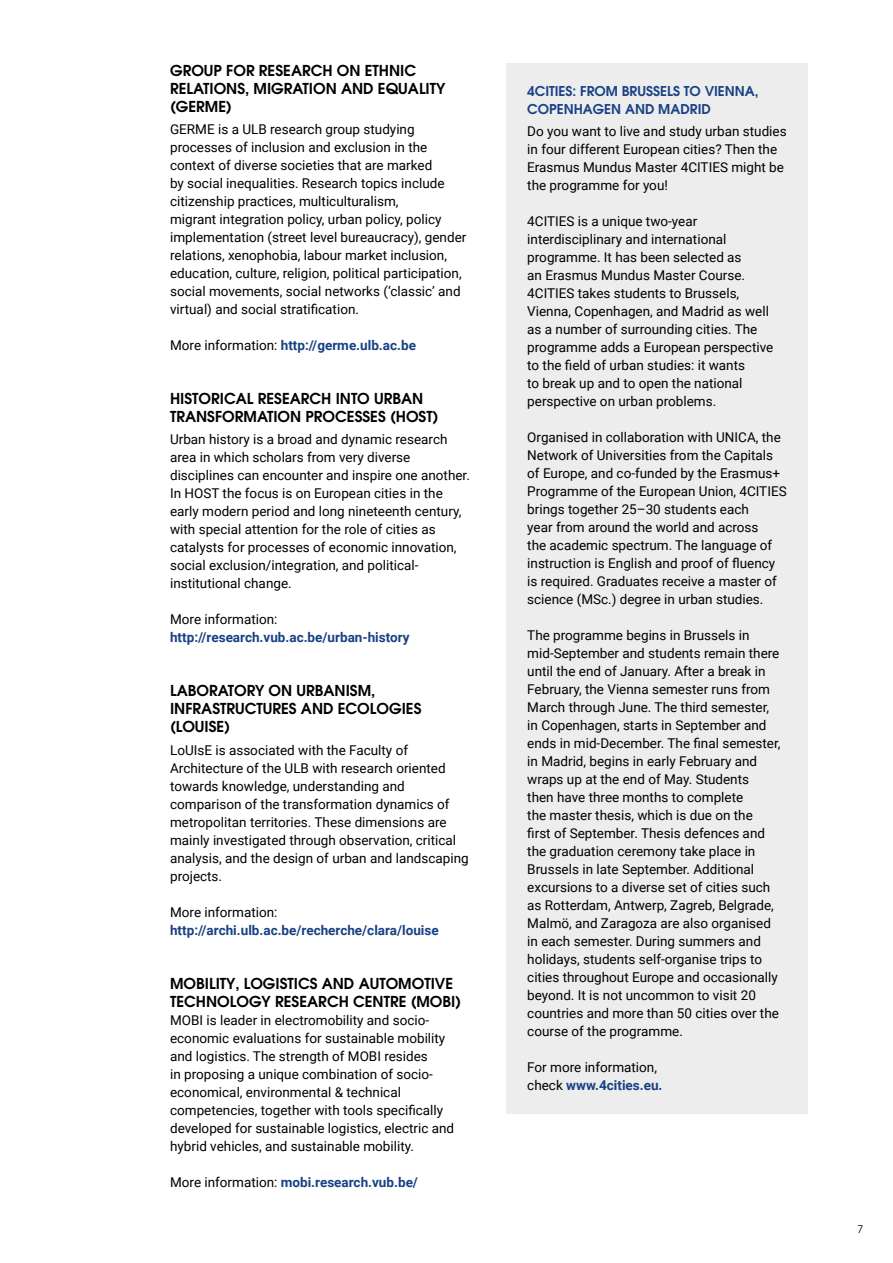
<style>
.page{position:relative;width:893px;height:1263px;background:#fff}
.page>*{position:absolute;margin:0;border:0;box-sizing:border-box;transform-origin:0 0}
.t1{font:600 15px/18px "Avant Garde LT";color:#000}
.t2{font:13.5px/18px "Roboto";color:#000}
.t3{font:700 13.5px "Roboto";color:#184184}
.t4{font:600 13.5px/18px "Avant Garde LT";color:#184184}
.t5{font:10.5px "Avant Garde LT";color:#000}
.s1{font-weight:400;color:#000}
.s2{font-weight:700;color:#184184}
</style>
<div class="page">
<div style="left:506px;top:64px;width:302px;height:1050px;background:#ededed"></div>
<p class="t1" style="left:170px;top:61px;width:277px">GROUP FOR RESEARCH ON ETHNIC<br>RELATIONS, MIGRATION AND EQUALITY (GERME)</p>
<p class="t2" style="left:170px;top:120px;width:298px">GERME is a ULB research group studying processes of inclusion and exclusion in the context of diverse societies that are marked<br>by social inequalities. Research topics include citizenship practices, multiculturalism,<br>migrant integration policy, urban policy, policy implementation (street level bureaucracy), gender relations, xenophobia, labour market inclusion, education, culture, religion, political participation, social movements, social networks (‘classic’ and virtual) and social stratification.</p>
<p class="t3" style="left:170px;top:336px;width:247px"><span class="s1">More information:</span> http://germe.ulb.ac.be</p>
<p class="t1" style="left:170px;top:389px;width:270px">HISTORICAL RESEARCH INTO URBAN<br>TRANSFORMATION PROCESSES (HOST)</p>
<p class="t2" style="left:170px;top:430px;width:301px">Urban history is a broad and dynamic research area in which scholars from very diverse disciplines can encounter and inspire one another.<br>In HOST the focus is on European cities in the early modern period and long nineteenth century, with special attention for the role of cities as catalysts for processes of economic innovation, social exclusion/integration, and political&shy;institutional change.</p>
<p class="t2" style="left:170px;top:610px;width:109px">More information:</p>
<p class="t3" style="left:170px;top:628px;width:241px">http://research.vub.ac.be/urban-history</p>
<p class="t1" style="left:170px;top:682px;width:253px">LABORATORY ON URBANISM,<br>INFRASTRUCTURES AND ECOLOGIES (LOUISE)</p>
<p class="t2" style="left:170px;top:740px;width:300px">LoUIsE is associated with the Faculty of Architecture of the ULB with research oriented towards knowledge, understanding and comparison of the transformation dynamics of metropolitan territories. These dimensions are mainly investigated through observation, critical analysis, and the design of urban and landscaping projects.</p>
<p class="t2" style="left:170px;top:902px;width:109px">More information:</p>
<p class="t3" style="left:170px;top:920px;width:270px">http://archi.ulb.ac.be/recherche/clara/louise</p>
<p class="t1" style="left:170px;top:974px;width:292px">MOBILITY, LOGISTICS AND AUTOMOTIVE<br>TECHNOLOGY RESEARCH CENTRE (MOBI)</p>
<p class="t2" style="left:170px;top:1010px;width:286px">MOBI is leader in electromobility and socio&shy;economic evaluations for sustainable mobility and logistics. The strength of MOBI resides<br>in proposing a unique combination of socio&shy;economical, environmental &amp; technical competencies, together with tools specifically developed for sustainable logistics, electric and hybrid vehicles, and sustainable mobility.</p>
<p class="t3" style="left:170px;top:1172px;width:249px"><span class="s1">More information:</span> mobi.research.vub.be/</p>
<p class="t4" style="left:527px;top:82px;width:233px">4CITIES: FROM BRUSSELS TO VIENNA,<br>COPENHAGEN AND MADRID</p>
<p class="t2" style="left:527px;top:122px;width:261px">Do you want to live and study urban studies in four different European cities? Then the Erasmus Mundus Master 4CITIES might be the programme for you!</p>
<p class="t2" style="left:527px;top:212px;width:247px">4CITIES is a unique two-year interdisciplinary and international programme. It has been selected as<br>an Erasmus Mundus Master Course.<br>4CITIES takes students to Brussels, Vienna, Copenhagen, and Madrid as well as a number of surrounding cities. The programme adds a European perspective to the field of urban studies: it wants<br>to break up and to open the national perspective on urban problems.</p>
<p class="t2" style="left:527px;top:428px;width:261px">Organised in collaboration with UNICA, the Network of Universities from the Capitals of Europe, and co-funded by the Erasmus+ Programme of the European Union, 4CITIES brings together 25–30 students each<br>year from around the world and across<br>the academic spectrum. The language of instruction is English and proof of fluency is required. Graduates receive a master of science (MSc.) degree in urban studies.</p>
<p class="t2" style="left:527px;top:626px;width:255px">The programme begins in Brussels in mid-September and students remain there until the end of January. After a break in February, the Vienna semester runs from March through June. The third semester, in Copenhagen, starts in September and ends in mid-December. The final semester, in Madrid, begins in early February and wraps up at the end of May. Students<br>then have three months to complete<br>the master thesis, which is due on the<br>first of September. Thesis defences and the graduation ceremony take place in Brussels in late September. Additional excursions to a diverse set of cities such as Rotterdam, Antwerp, Zagreb, Belgrade, Malmö, and Zaragoza are also organised in each semester. During summers and holidays, students self-organise trips to cities throughout Europe and occasionally beyond. It is not uncommon to visit 20 countries and more than 50 cities over the course of the programme.</p>
<p class="t2" style="left:527px;top:1058px;width:137px">For more information, check <span class="s2">www.4cities.eu.</span></p>
<p class="t5" style="left:857px;top:1223px;width:7px">7</p>
</div>
